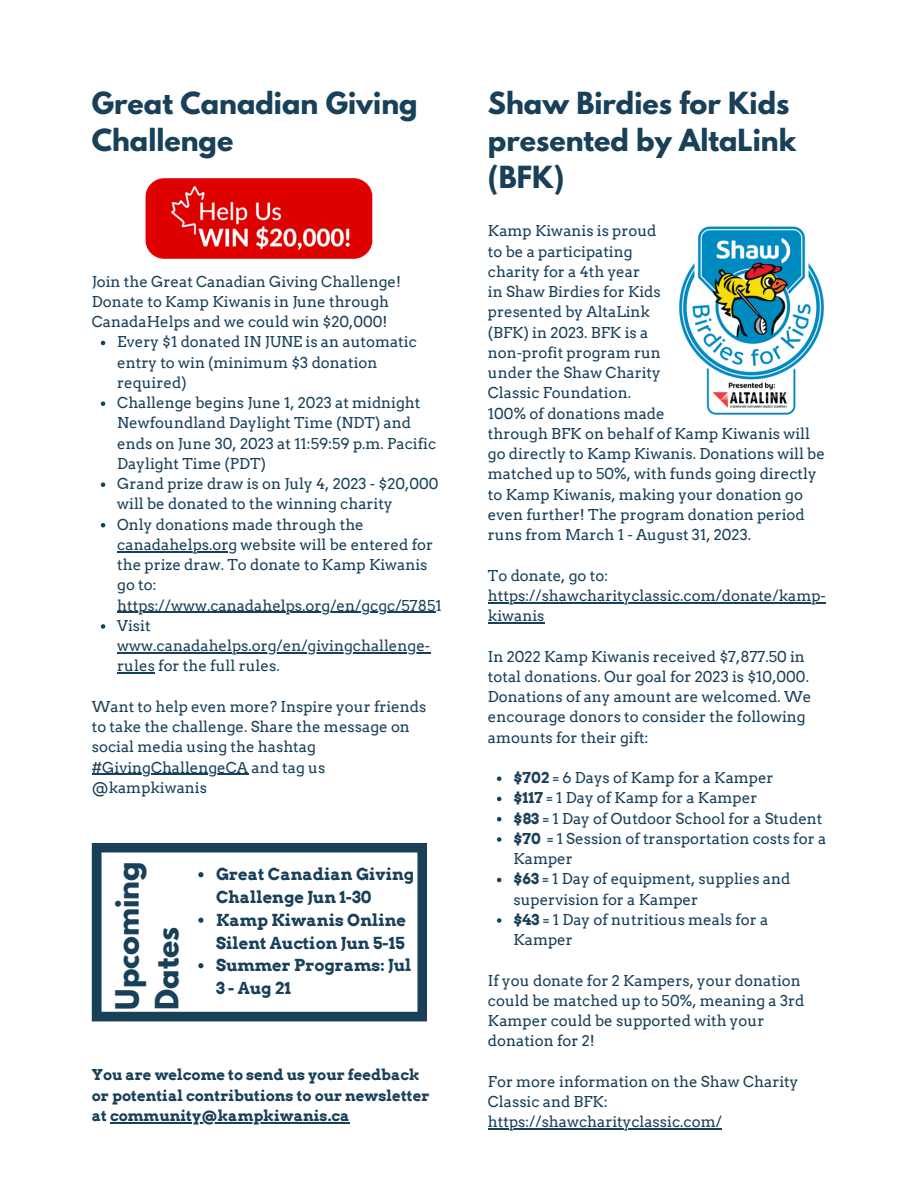
<style>
.page{position:relative;width:918px;height:1188px;background:#fff}
.page>*{position:absolute;margin:0;border:0;box-sizing:border-box;transform-origin:0 0}
.t1{font:700 28.5px/39.8px "League Spartan";color:#184059}
.t2{font:700 27px/37.2px "League Spartan";color:#184059}
.t3{font:700 16.5px/22.8px "Arvo";color:#184059}
.t4{font:15px/20.2px "Arvo";color:#184059}
.t5{font:700 15px/20.2px "Arvo";color:#184059}
.s1{font-weight:700}
</style>
<div class="page">
<svg style="left:92px;top:843px;width:335px;height:178px"></svg>
<svg style="left:497px;top:776px;width:4px;height:5px"></svg>
<svg style="left:497px;top:797px;width:4px;height:4px"></svg>
<svg style="left:497px;top:817px;width:4px;height:4px"></svg>
<svg style="left:497px;top:837px;width:4px;height:5px"></svg>
<svg style="left:497px;top:878px;width:4px;height:4px"></svg>
<svg style="left:497px;top:918px;width:4px;height:5px"></svg>
<hr style="left:488px;top:602px;width:338px;height:1px;background:#184059">
<hr style="left:488px;top:622px;width:56px;height:1px;background:#184059">
<hr style="left:488px;top:1129px;width:234px;height:1px;background:#184059">
<img style="left:679px;top:226px;width:145px;height:189px">
<img style="left:145px;top:178px;width:228px;height:81px">
<svg style="left:198px;top:872px;width:5px;height:5px"></svg>
<svg style="left:198px;top:918px;width:5px;height:5px"></svg>
<svg style="left:198px;top:963px;width:5px;height:5px"></svg>
<hr style="left:110px;top:1122px;width:240px;height:1px;background:#184059">
<svg style="left:101px;top:341px;width:4px;height:4px"></svg>
<svg style="left:101px;top:401px;width:4px;height:5px"></svg>
<svg style="left:101px;top:482px;width:4px;height:5px"></svg>
<svg style="left:101px;top:523px;width:4px;height:4px"></svg>
<hr style="left:117px;top:551px;width:120px;height:1px;background:#184059">
<hr style="left:117px;top:612px;width:318px;height:1px;background:#184059">
<svg style="left:101px;top:624px;width:4px;height:5px"></svg>
<hr style="left:117px;top:652px;width:313px;height:1px;background:#184059">
<hr style="left:117px;top:673px;width:38px;height:1px;background:#184059">
<hr style="left:92px;top:774px;width:156px;height:1px;background:#184059">
<p class="t2" style="left:92px;top:88px;width:327px">Great Canadian Giving<br>Challenge</p>
<p class="t4" style="left:92px;top:271px;width:311px">Join the Great Canadian Giving Challenge!</p>
<p class="t4" style="left:92px;top:291px;width:299px">Donate to Kamp Kiwanis in June through<br>CanadaHelps and we could win $20,000!</p>
<p class="t4" style="left:117px;top:332px;width:301px">Every $1 donated IN JUNE is an automatic entry to win (minimum $3 donation required)</p>
<p class="t4" style="left:117px;top:393px;width:320px">Challenge begins June 1, 2023 at midnight Newfoundland Daylight Time (NDT) and ends on June 30, 2023 at 11:59:59 p.m. Pacific Daylight Time (PDT)</p>
<p class="t4" style="left:117px;top:474px;width:323px">Grand prize draw is on July 4, 2023 - $20,000 will be donated to the winning charity</p>
<p class="t4" style="left:117px;top:514px;width:326px">Only donations made through the canadahelps.org website will be entered for the prize draw. To donate to Kamp Kiwanis go to: https://www.canadahelps.org/en/gcgc/57851</p>
<p class="t4" style="left:117px;top:615px;width:315px">Visit www.canadahelps.org/en/givingchallenge&shy;rules for the full rules.</p>
<p class="t4" style="left:92px;top:696px;width:336px">Want to help even more? Inspire your friends to take the challenge. Share the message on social media using the hashtag #GivingChallengeCA and tag us @kampkiwanis</p>
<p class="t1" style="left:111px;top:1010px;width:150px;rotate:-90deg">Upcoming<br>Dates</p>
<p class="t3" style="left:216px;top:863px;width:200px">Great Canadian Giving<br>Challenge Jun 1-30</p>
<p class="t3" style="left:216px;top:909px;width:192px">Kamp Kiwanis Online<br>Silent Auction Jun 5-15</p>
<p class="t3" style="left:216px;top:954px;width:197px">Summer Programs: Jul<br>3 - Aug 21</p>
<p class="t5" style="left:92px;top:1065px;width:339px">You are welcome to send us your feedback or potential contributions to our newsletter at community@kampkiwanis.ca</p>
<p class="t2" style="left:488px;top:88px;width:310px">Shaw Birdies for Kids presented by AltaLink (BFK)</p>
<p class="t4" style="left:488px;top:221px;width:170px">Kamp Kiwanis is proud</p>
<p class="t4" style="left:488px;top:241px;width:146px">to be a participating</p>
<p class="t4" style="left:488px;top:262px;width:154px">charity for a 4th year</p>
<p class="t4" style="left:488px;top:282px;width:174px">in Shaw Birdies for Kids</p>
<p class="t4" style="left:488px;top:302px;width:164px">presented by AltaLink</p>
<p class="t4" style="left:488px;top:322px;width:162px">(BFK) in 2023. BFK is a</p>
<p class="t4" style="left:488px;top:343px;width:174px">non-profit program run</p>
<p class="t4" style="left:488px;top:363px;width:174px">under the Shaw Charity</p>
<p class="t4" style="left:488px;top:383px;width:145px">Classic Foundation.</p>
<p class="t4" style="left:488px;top:403px;width:178px">100% of donations made</p>
<p class="t4" style="left:488px;top:424px;width:339px">through BFK on behalf of Kamp Kiwanis will go directly to Kamp Kiwanis. Donations will be matched up to 50%, with funds going directly to Kamp Kiwanis, making your donation go even further! The program donation period runs from March 1 - August 31, 2023.</p>
<p class="t4" style="left:488px;top:565px;width:339px">To donate, go to: https://shawcharityclassic.com/donate/kamp&shy;kiwanis</p>
<p class="t4" style="left:488px;top:646px;width:325px">In 2022 Kamp Kiwanis received $7,877.50 in total donations. Our goal for 2023 is $10,000.<br>Donations of any amount are welcomed. We encourage donors to consider the following amounts for their gift:</p>
<p class="t4" style="left:513px;top:768px;width:262px"><span class="s1">$702</span> = 6 Days of Kamp for a Kamper</p>
<p class="t4" style="left:513px;top:788px;width:245px"><span class="s1">$117</span> = 1 Day of Kamp for a Kamper</p>
<p class="t4" style="left:513px;top:808px;width:311px"><span class="s1">$83</span> = 1 Day of Outdoor School for a Student</p>
<p class="t4" style="left:513px;top:829px;width:314px"><span class="s1">$70</span> = 1 Session of transportation costs for a<br>Kamper</p>
<p class="t4" style="left:513px;top:869px;width:278px"><span class="s1">$63</span> = 1 Day of equipment, supplies and supervision for a Kamper</p>
<p class="t4" style="left:513px;top:910px;width:257px"><span class="s1">$43</span> = 1 Day of nutritious meals for a<br>Kamper</p>
<p class="t4" style="left:488px;top:970px;width:318px">If you donate for 2 Kampers, your donation could be matched up to 50%, meaning a 3rd<br>Kamper could be supported with your donation for 2!</p>
<p class="t4" style="left:488px;top:1072px;width:312px">For more information on the Shaw Charity<br>Classic and BFK: https://shawcharityclassic.com/</p>
</div>
